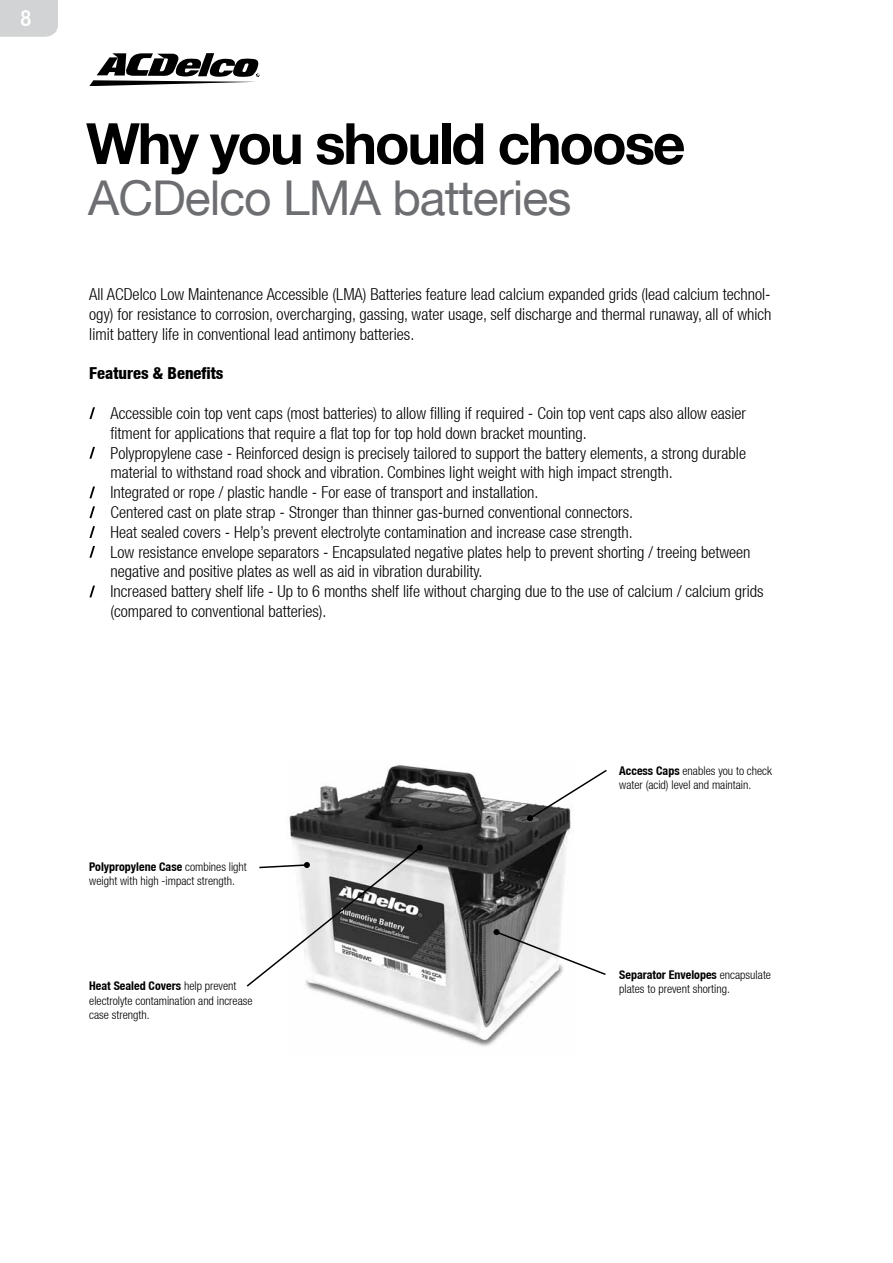
<style>
.page{position:relative;width:893px;height:1263px;background:#fff}
.page>*{position:absolute;margin:0;border:0;box-sizing:border-box;transform-origin:0 0}
.t1{font:700 57px "Helvetica Neue LT";letter-spacing:-.04em;color:#000}
.t2{font:48px "Helvetica Neue LT";letter-spacing:-.02em;color:#6d6e71}
.t3{font:500 condensed 22.5px "Helvetica Neue LT";color:#fff}
.t4{font:300 condensed 16.5px/19.8px "Helvetica Neue LT";color:#000;text-align:justify}
.t5{font:800 condensed 16.5px "Helvetica Neue LT";color:#000}
.t6{font:300 condensed 12px/14.4px "Helvetica Neue LT";color:#000}
.s1{font-weight:700}
</style>
<div class="page">
<div style="left:0;top:0;width:58px;height:37px;background:#d1d3d4"></div>
<svg style="left:89px;top:53px;width:170px;height:33px"></svg>
<img style="left:289px;top:765px;width:285px;height:282px">
<svg style="left:89px;top:407px;width:6px;height:12px"></svg>
<svg style="left:89px;top:447px;width:6px;height:12px"></svg>
<svg style="left:89px;top:486px;width:6px;height:12px"></svg>
<svg style="left:89px;top:506px;width:6px;height:12px"></svg>
<svg style="left:89px;top:526px;width:6px;height:12px"></svg>
<svg style="left:89px;top:546px;width:6px;height:12px"></svg>
<svg style="left:89px;top:586px;width:6px;height:11px"></svg>
<svg style="left:527px;top:768px;width:80px;height:53px"></svg>
<svg style="left:493px;top:929px;width:113px;height:47px"></svg>
<svg style="left:246px;top:845px;width:177px;height:143px"></svg>
<h3 class="t3" style="left:21px;top:5px;width:12px">8</h3>
<h1 class="t1" style="left:86px;top:108px;width:601px">Why you should choose</h1>
<h2 class="t2" style="left:88px;top:169px;width:485px">ACDelco LMA batteries</h2>
<p class="t4" style="left:89px;top:284px;width:684px">All ACDelco Low Maintenance Accessible (LMA) Batteries feature lead calcium expanded grids (lead calcium technol&shy;ogy) for resistance to corrosion, overcharging, gassing, water usage, self discharge and thermal runaway, all of which limit battery life in conventional lead antimony batteries.</p>
<p class="t5" style="left:89px;top:363px;width:136px">Features &amp; Benefits</p>
<p class="t4" style="left:111px;top:403px;width:654px;text-align:left">Accessible coin top vent caps (most batteries) to allow filling if required - Coin top vent caps also allow easier fitment for applications that require a flat top for top hold down bracket mounting.<br>Polypropylene case - Reinforced design is precisely tailored to support the battery elements, a strong durable material to withstand road shock and vibration. Combines light weight with high impact strength.<br>Integrated or rope / plastic handle - For ease of transport and installation.<br>Centered cast on plate strap - Stronger than thinner gas-burned conventional connectors.<br>Heat sealed covers - Help’s prevent electrolyte contamination and increase case strength.<br>Low resistance envelope separators - Encapsulated negative plates help to prevent shorting / treeing between negative and positive plates as well as aid in vibration durability.<br>Increased battery shelf life - Up to 6 months shelf life without charging due to the use of calcium / calcium grids (compared to conventional batteries).</p>
<p class="t6" style="left:89px;top:859px;width:159px"><span class="s1">Polypropylene Case</span> combines light weight with high -impact strength.</p>
<p class="t6" style="left:89px;top:978px;width:165px"><span class="s1">Heat Sealed Covers</span> help prevent electrolyte contamination and increase case strength.</p>
<p class="t6" style="left:619px;top:763px;width:154px"><span class="s1">Access Caps</span> enables you to check water (acid) level and maintain.</p>
<p class="t6" style="left:619px;top:967px;width:153px"><span class="s1">Separator Envelopes</span> encapsulate plates to prevent shorting.</p>
</div>
